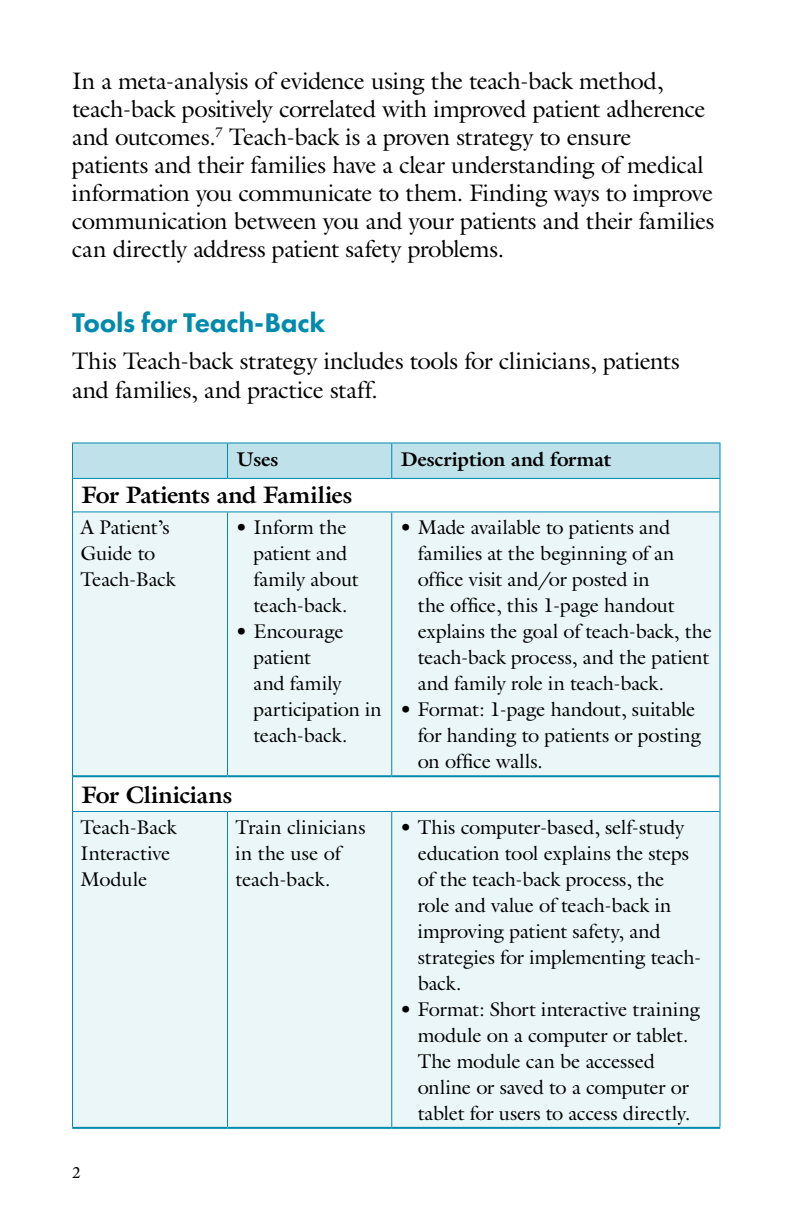
<style>
.page{position:relative;width:792px;height:1224px;background:#fff}
.page>*{position:absolute;margin:0;border:0;box-sizing:border-box;transform-origin:0 0}
.Heading_1{font:800 28px "Futura PT";letter-spacing:-.01em;color:#008aab}
.Paragraph{font:24px/28px "Galliard Std";letter-spacing:-.02em;color:#000}
.Paragraph-2{font:700 24px "Galliard Std";letter-spacing:-.01em;color:#000}
.Paragraph-3{font:20px/26px "Galliard Std";letter-spacing:-.01em;color:#000}
.Paragraph-4{font:700 20px "Galliard Std";letter-spacing:-.01em;color:#000}
.t1{font:16px "Galliard Std";color:#000}
</style>
<div class="page">
<div style="left:73px;top:443px;width:647px;height:35px;background:#bfe2ea"></div>
<div style="left:73px;top:512px;width:647px;height:615px;background:#ebf6f8"></div>
<hr style="left:72px;top:479px;width:1px;height:33px;background:#008aab">
<hr style="left:720px;top:479px;width:1px;height:33px;background:#008aab">
<hr style="left:72px;top:512px;width:1px;height:264px;background:#008aab">
<hr style="left:720px;top:512px;width:1px;height:264px;background:#008aab">
<hr style="left:72px;top:776px;width:1px;height:36px;background:#008aab">
<hr style="left:720px;top:776px;width:1px;height:36px;background:#008aab">
<hr style="left:72px;top:812px;width:1px;height:315px;background:#008aab">
<hr style="left:720px;top:812px;width:1px;height:315px;background:#008aab">
<hr style="left:227px;top:512px;width:1px;height:263px;background:#008aab">
<hr style="left:391px;top:512px;width:1px;height:263px;background:#008aab">
<hr style="left:227px;top:812px;width:1px;height:315px;background:#008aab">
<hr style="left:391px;top:812px;width:1px;height:315px;background:#008aab">
<hr style="left:73px;top:511px;width:155px;height:1px;background:#008aab">
<hr style="left:228px;top:511px;width:164px;height:1px;background:#008aab">
<hr style="left:392px;top:511px;width:328px;height:1px;background:#008aab">
<hr style="left:73px;top:811px;width:155px;height:1px;background:#008aab">
<hr style="left:228px;top:811px;width:164px;height:1px;background:#008aab">
<hr style="left:392px;top:811px;width:328px;height:1px;background:#008aab">
<hr style="left:73px;top:775px;width:155px;height:2px;background:#008aab">
<hr style="left:228px;top:775px;width:164px;height:2px;background:#008aab">
<hr style="left:392px;top:775px;width:328px;height:2px;background:#008aab">
<hr style="left:72px;top:1127px;width:156px;height:2px;background:#008aab">
<hr style="left:228px;top:1127px;width:164px;height:2px;background:#008aab">
<hr style="left:392px;top:1127px;width:328px;height:2px;background:#008aab">
<hr style="left:72px;top:442px;width:156px;height:1px;background:#008aab">
<hr style="left:72px;top:443px;width:1px;height:35px;background:#008aab">
<hr style="left:228px;top:442px;width:164px;height:1px;background:#008aab">
<hr style="left:227px;top:443px;width:1px;height:35px;background:#008aab">
<hr style="left:392px;top:442px;width:328px;height:1px;background:#008aab">
<hr style="left:391px;top:443px;width:1px;height:35px;background:#008aab">
<hr style="left:720px;top:443px;width:1px;height:35px;background:#008aab">
<hr style="left:72px;top:478px;width:156px;height:1px;background:#008aab">
<hr style="left:228px;top:478px;width:164px;height:1px;background:#008aab">
<hr style="left:392px;top:478px;width:328px;height:1px;background:#008aab">
<p class="Paragraph" style="left:72px;top:67px;width:644px">In a meta-analysis of evidence using the teach-back method, teach-back positively correlated with improved patient adherence and outcomes.<sup>7</sup> Teach-back is a proven strategy to ensure<br>patients and their families have a clear understanding of medical information you communicate to them. Finding ways to improve communication between you and your patients and their families can directly address patient safety problems.</p>
<p class="Heading_1" style="left:72px;top:305px;width:255px">Tools for Teach-Back</p>
<p class="Paragraph" style="left:72px;top:346px;width:609px;line-height:28.8px">This Teach-back strategy includes tools for clinicians, patients and families, and practice staff.</p>
<p class="Paragraph-4" style="left:236px;top:447px;width:44px">Uses</p>
<p class="Paragraph-4" style="left:401px;top:447px;width:212px">Description and format</p>
<p class="Paragraph-2" style="left:82px;top:479px;width:272px">For Patients and Families</p>
<p class="Paragraph-3" style="left:80px;top:514px;width:97px">A Patient’s<br>Guide to<br>Teach-Back</p>
<p class="Paragraph-3" style="left:254px;top:514px;width:107px;text-indent:-18px">• Inform the patient and family about teach-back.</p>
<p class="Paragraph-3" style="left:253px;top:618px;width:130px;text-indent:-18px">• Encourage patient<br>and family participation in teach-back.</p>
<p class="Paragraph-3" style="left:418px;top:514px;width:296px;text-indent:-18px">• Made available to patients and families at the beginning of an office visit and/or posted in<br>the office, this 1-page handout explains the goal of teach-back, the teach-back process, and the patient and family role in teach-back.</p>
<p class="Paragraph-3" style="left:418px;top:696px;width:285px;text-indent:-18px">• Format: 1-page handout, suitable for handing to patients or posting on office walls.</p>
<p class="Paragraph-2" style="left:82px;top:779px;width:152px">For Clinicians</p>
<p class="Paragraph-3" style="left:80px;top:814px;width:98px">Teach-Back<br>Interactive<br>Module</p>
<p class="Paragraph-3" style="left:236px;top:814px;width:132px">Train clinicians in the use of teach-back.</p>
<p class="Paragraph-3" style="left:418px;top:814px;width:285px;text-indent:-18px">• This computer-based, self-study education tool explains the steps of the teach-back process, the<br>role and value of teach-back in improving patient safety, and strategies for implementing teach&shy;back.</p>
<p class="Paragraph-3" style="left:418px;top:996px;width:284px;text-indent:-18px">• Format: Short interactive training module on a computer or tablet.<br>The module can be accessed online or saved to a computer or tablet for users to access directly.</p>
<p class="t1" style="left:72px;top:1162px;width:10px">2</p>
</div>
